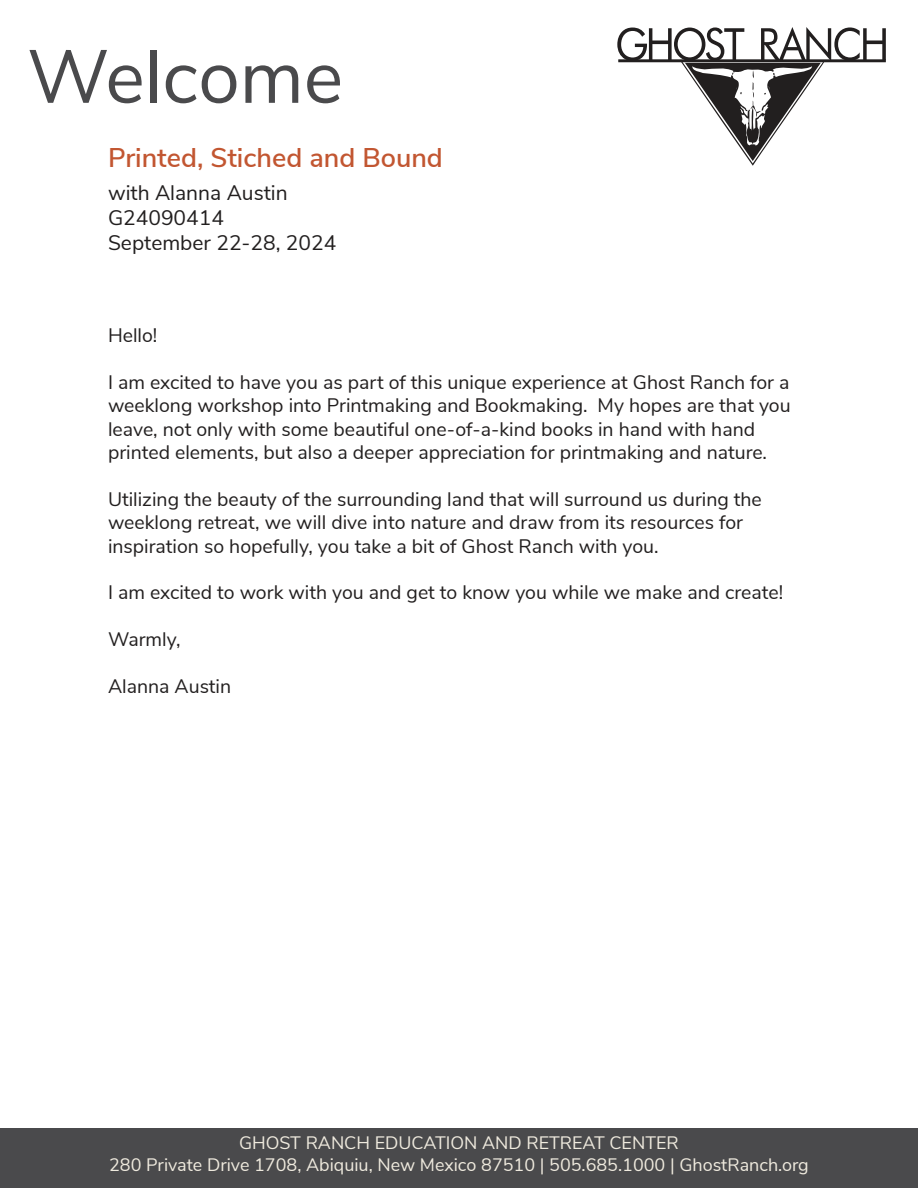
<style>
.page{position:relative;width:918px;height:1188px;background:#fff}
.page>*{position:absolute;margin:0;border:0;box-sizing:border-box;transform-origin:0 0}
.t1{font:75px "Nunito Sans";color:#4a4a4c}
.t2{font:600 27px "Nunito Sans";color:#c25631}
.t3{font:21px/25.2px "Nunito Sans";color:#221f1f}
.t4{font:19.5px/23.4px "Nunito Sans";color:#221f1f}
.t5{font:18px/21.6px "Nunito Sans";color:#efeade;text-align:center}
</style>
<div class="page">
<div style="left:0;top:1128px;width:918px;height:60px;background:#4a4a4c"></div>
<svg style="left:617px;top:27px;width:269px;height:139px"></svg>
<hr style="left:618px;top:61px;width:268px;height:1px;background:#221f1f">
<h1 class="t1" style="left:27px;top:49px;width:318px">Welcome</h1>
<h2 class="t2" style="left:108px;top:148px;width:336px">Printed, Stiched and Bound</h2>
<p class="t3" style="left:108px;top:182px;width:230px">with Alanna Austin<br>G24090414<br>September 22-28, 2024</p>
<p class="t4" style="left:108px;top:325px;width:51px">Hello!</p>
<p class="t4" style="left:108px;top:372px;width:684px">I am excited to have you as part of this unique experience at Ghost Ranch for a weeklong workshop into Printmaking and Bookmaking. My hopes are that you leave, not only with some beautiful one-of-a-kind books in hand with hand printed elements, but also a deeper appreciation for printmaking and nature.</p>
<p class="t4" style="left:108px;top:489px;width:655px">Utilizing the beauty of the surrounding land that will surround us during the weeklong retreat, we will dive into nature and draw from its resources for inspiration so hopefully, you take a bit of Ghost Ranch with you.</p>
<p class="t4" style="left:108px;top:583px;width:677px">I am excited to work with you and get to know you while we make and create!</p>
<p class="t4" style="left:108px;top:629px;width:74px">Warmly,</p>
<p class="t4" style="left:108px;top:676px;width:125px">Alanna Austin</p>
<p class="t5" style="left:109px;top:1134px;width:701px">GHOST RANCH EDUCATION AND RETREAT CENTER<br>280 Private Drive 1708, Abiquiu, New Mexico 87510 | 505.685.1000 | GhostRanch.org</p>
</div>
